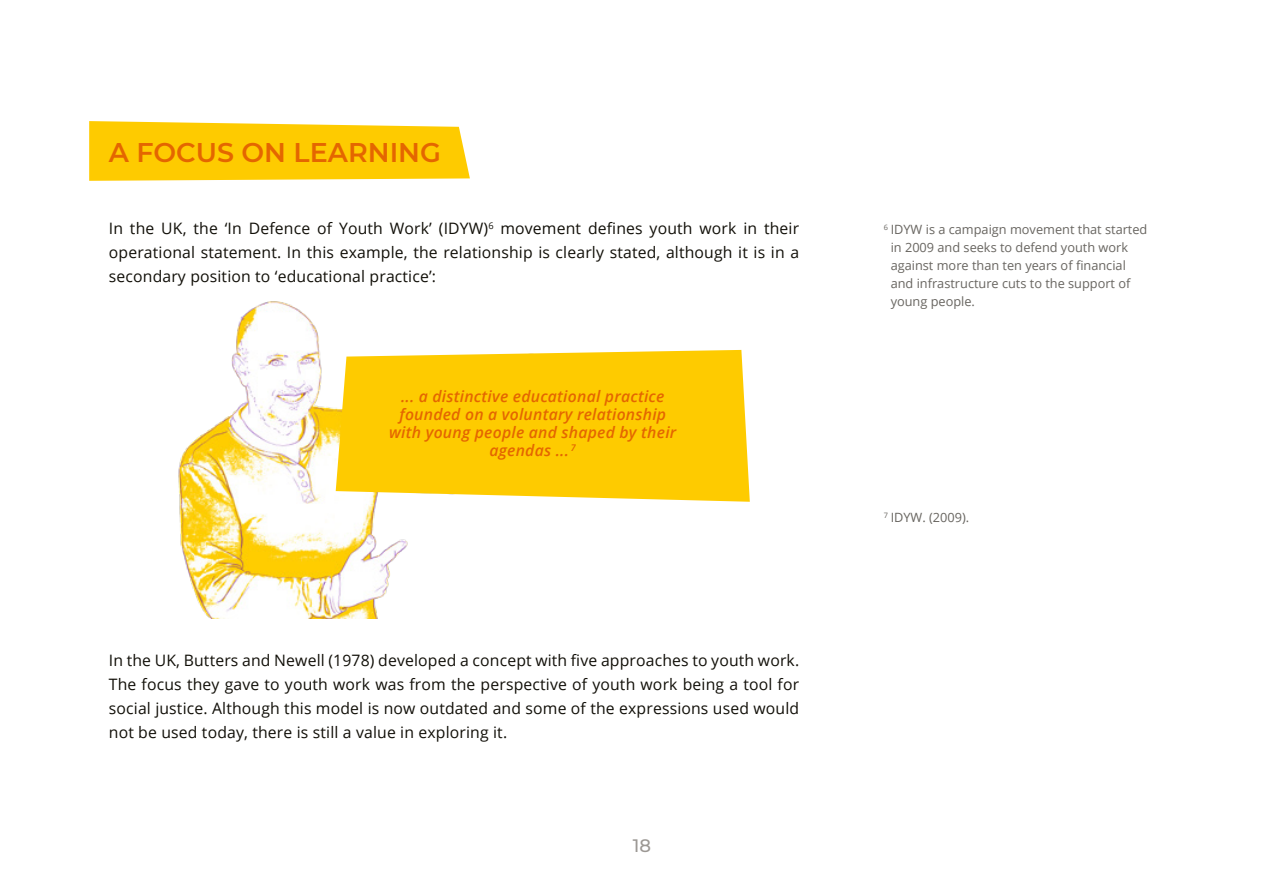
<style>
.page{position:relative;width:1263px;height:893px;background:#fff}
.page>*{position:absolute;margin:0;border:0;box-sizing:border-box;transform-origin:0 0}
.t1{font:600 27px "Montserrat";color:#e46600}
.t2{font:500 18px "Montserrat";color:#9c9894}
.t3{font:15.75px/24px "Open Sans";letter-spacing:.01em;color:#110f08;text-align:justify}
.t4{font:italic 600 15.75px/18px "Open Sans";letter-spacing:.015em;color:#e46600;text-align:center}
.t5{font:12.75px/18px "Open Sans";color:#686560}
</style>
<div class="page">
<svg style="left:89px;top:121px;width:381px;height:60px;background:#fecf16"></svg>
<img style="left:178px;top:301px;width:230px;height:317px">
<svg style="left:336px;top:350px;width:414px;height:152px;background:#fece13"></svg>
<h1 class="t1" style="left:109px;top:134px;width:334px">A FOCUS ON LEARNING</h1>
<p class="t3" style="left:109px;top:216px;width:692px">In the UK, the ‘In Defence of Youth Work’ (IDYW)<sup>6</sup> movement defines youth work in their operational statement. In this example, the relationship is clearly stated, although it is in a secondary position to ‘educational practice’:</p>
<p class="t4" style="left:389px;top:387px;width:289px">... a distinctive educational practice founded on a voluntary relationship with young people and shaped by their agendas ... <sup>7</sup></p>
<p class="t3" style="left:109px;top:648px;width:692px">In the UK, Butters and Newell (1978) developed a concept with five approaches to youth work.<br>The focus they gave to youth work was from the perspective of youth work being a tool for social justice. Although this model is now outdated and some of the expressions used would not be used today, there is still a value in exploring it.</p>
<p class="t2" style="left:633px;top:832px;width:20px">18</p>
<p class="t5" style="left:891px;top:220px;width:258px;text-indent:-7px"><sup>6</sup> IDYW is a campaign movement that started in 2009 and seeks to defend youth work against more than ten years of financial and infrastructure cuts to the support of young people.</p>
<p class="t5" style="left:884px;top:508px;width:87px"><sup>7</sup> IDYW. (2009).</p>
</div>
